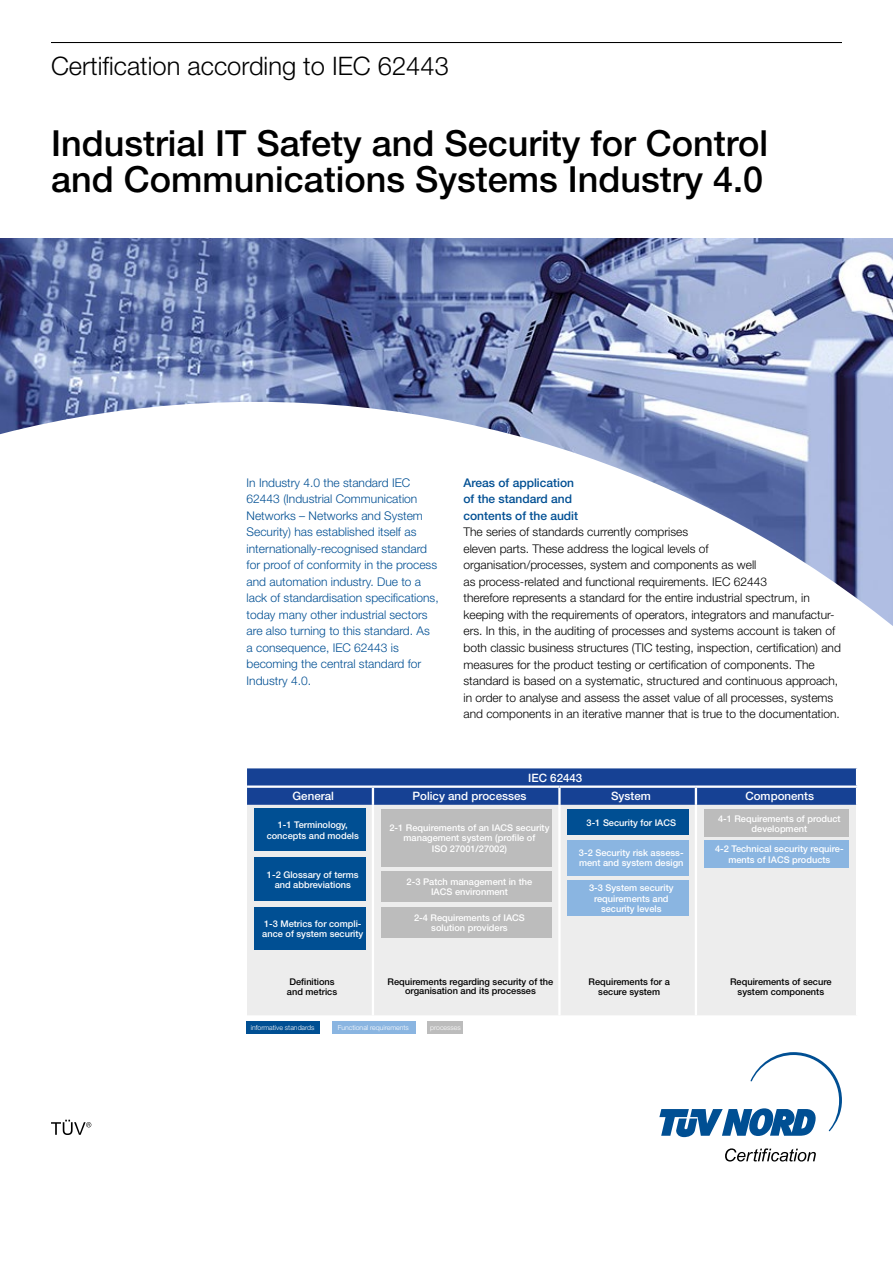
<style>
.page{position:relative;width:893px;height:1263px;background:#fff}
.page>*{position:absolute;margin:0;border:0;box-sizing:border-box;transform-origin:0 0}
.t1{font:500 36px/36px "Helvetica Neue";color:#000}
.t2{font:300 25.5px "Helvetica Neue";color:#000}
.t3{font:300 12px/16.5px "Helvetica Neue";color:#000}
.t4{font:300 12px/16.5px "Helvetica Neue";color:#004f93}
.t5{font:500 12px/16.5px "Helvetica Neue";color:#004f93}
.t6{font:500 11.55px "Helvetica Neue";color:#fff}
.t7{font:500 9.3px/10.4px "Helvetica Neue";color:#fff;text-align:center}
.t8{font:500 9.3px/9.3px "Helvetica Neue";color:#000;text-align:center}
.t9{font:300 6.9px "Helvetica Neue";color:#fff}
</style>
<div class="page">
<img style="left:0;top:238px;width:893px;height:164px">
<svg style="left:0;top:402px;width:893px;height:224px"></svg>
<hr style="left:51px;top:42px;width:791px;height:1px;background:#000">
<svg style="left:51px;top:1120px;width:40px;height:15px"></svg>
<div style="left:427px;top:1021px;width:36px;height:12px;background:#bcbcbc"></div>
<div style="left:332px;top:1021px;width:84px;height:12px;background:#8ab5e1"></div>
<div style="left:247px;top:1021px;width:73px;height:12px;background:#004f93"></div>
<div style="left:247px;top:805px;width:609px;height:210px;background:#ededed"></div>
<hr style="left:372px;top:805px;width:2px;height:210px;background:#fff">
<hr style="left:558px;top:805px;width:3px;height:210px;background:#fff">
<svg style="left:247px;top:768px;width:610px;height:37px;background:#1b4596"></svg>
<hr style="left:247px;top:785px;width:126px;height:3px;background:#fff">
<hr style="left:373px;top:785px;width:186px;height:3px;background:#fff">
<hr style="left:559px;top:785px;width:137px;height:3px;background:#fff">
<hr style="left:696px;top:785px;width:162px;height:3px;background:#fff">
<hr style="left:695px;top:805px;width:2px;height:210px;background:#fff">
<div style="left:254px;top:809px;width:111px;height:42px;background:#004f93"></div>
<div style="left:254px;top:857px;width:111px;height:44px;background:#004f93"></div>
<div style="left:254px;top:907px;width:111px;height:43px;background:#004f93"></div>
<div style="left:381px;top:809px;width:171px;height:57px;background:#bcbcbc"></div>
<div style="left:381px;top:871px;width:171px;height:31px;background:#bcbcbc"></div>
<div style="left:381px;top:907px;width:171px;height:31px;background:#bcbcbc"></div>
<div style="left:567px;top:809px;width:122px;height:26px;background:#004f93"></div>
<div style="left:567px;top:840px;width:122px;height:35px;background:#8ab5e1"></div>
<div style="left:567px;top:880px;width:122px;height:35px;background:#8ab5e1"></div>
<div style="left:704px;top:810px;width:145px;height:27px;background:#bcbcbc"></div>
<div style="left:704px;top:840px;width:145px;height:27px;background:#8ab5e1"></div>
<svg style="left:725px;top:1148px;width:91px;height:13px"></svg>
<svg style="left:659px;top:1052px;width:183px;height:85px"></svg>
<h2 class="t2" style="left:51px;top:51px;width:399px">Certification according to IEC 62443</h2>
<h1 class="t1" style="left:51px;top:124px;width:718px">Industrial IT Safety and Security for Control and Communications Systems Industry 4.0</h1>
<p class="t4" style="left:247px;top:474px;width:194px">In Industry 4.0 the standard IEC 62443 (Industrial Communication Networks – Networks and System Security) has established itself as internationally-recognised standard for proof of conformity in the process and automation industry. Due to a lack of standardisation specifications, today many other industrial sectors are also turning to this standard. As a consequence, IEC 62443 is becoming the central standard for Industry 4.0.</p>
<p class="t5" style="left:463px;top:474px;width:116px">Areas of application of the standard and contents of the audit</p>
<p class="t3" style="left:463px;top:524px;width:379px">The series of standards currently comprises<br>eleven parts. These address the logical levels of<br>organisation/processes, system and components as well<br>as process-related and functional requirements. IEC 62443<br>therefore represents a standard for the entire industrial spectrum, in keeping with the requirements of operators, integrators and manufactur&shy;ers. In this, in the auditing of processes and systems account is taken of both classic business structures (TIC testing, inspection, certification) and measures for the product testing or certification of components. The standard is based on a systematic, structured and continuous approach, in order to analyse and assess the asset value of all processes, systems and components in an iterative manner that is true to the documentation.</p>
<p class="t6" style="left:528px;top:771px;width:56px">IEC 62443</p>
<p class="t6" style="left:292px;top:789px;width:43px">General</p>
<p class="t6" style="left:412px;top:789px;width:116px">Policy and processes</p>
<p class="t6" style="left:611px;top:789px;width:41px">System</p>
<p class="t6" style="left:745px;top:789px;width:70px">Components</p>
<p class="t7" style="left:267px;top:820px;width:94px">1-1 Terminology, concepts and models</p>
<p class="t7" style="left:267px;top:869px;width:93px">1-2 Glossary of terms and abbreviations</p>
<p class="t7" style="left:262px;top:918px;width:103px;text-align:left">1-3 Metrics for compli&shy;ance of system security</p>
<p class="t8" style="left:287px;top:977px;width:52px;text-align:left">Definitions and metrics</p>
<p class="t9" style="left:251px;top:1023px;width:65px">informative standards</p>
<p class="t9" style="left:338px;top:1023px;width:73px">Functional requirements</p>
<p class="t9" style="left:430px;top:1023px;width:32px">processes</p>
<p class="t7" style="left:718px;top:813px;width:124px">4-1 Requirements of product development</p>
<p class="t7" style="left:715px;top:844px;width:130px">4-2 Technical security require&shy;ments of IACS products</p>
<p class="t7" style="left:587px;top:817px;width:91px">3-1 Security for IACS</p>
<p class="t7" style="left:579px;top:847px;width:106px;text-align:left">3-2 Security risk assess&shy;ment and system design</p>
<p class="t7" style="left:589px;top:882px;width:86px">3-3 System security requirements and security levels</p>
<p class="t7" style="left:389px;top:822px;width:161px">2-1 Requirements of an IACS security management system (profile of<br>ISO 27001/27002)</p>
<p class="t7" style="left:407px;top:876px;width:127px">2-3 Patch management in the<br>IACS environment</p>
<p class="t7" style="left:414px;top:912px;width:112px">2-4 Requirements of IACS solution providers</p>
<p class="t8" style="left:388px;top:977px;width:167px">Requirements regarding security of the organisation and its processes</p>
<p class="t8" style="left:730px;top:977px;width:103px">Requirements of secure system components</p>
<p class="t8" style="left:589px;top:977px;width:83px">Requirements for a secure system</p>
</div>
